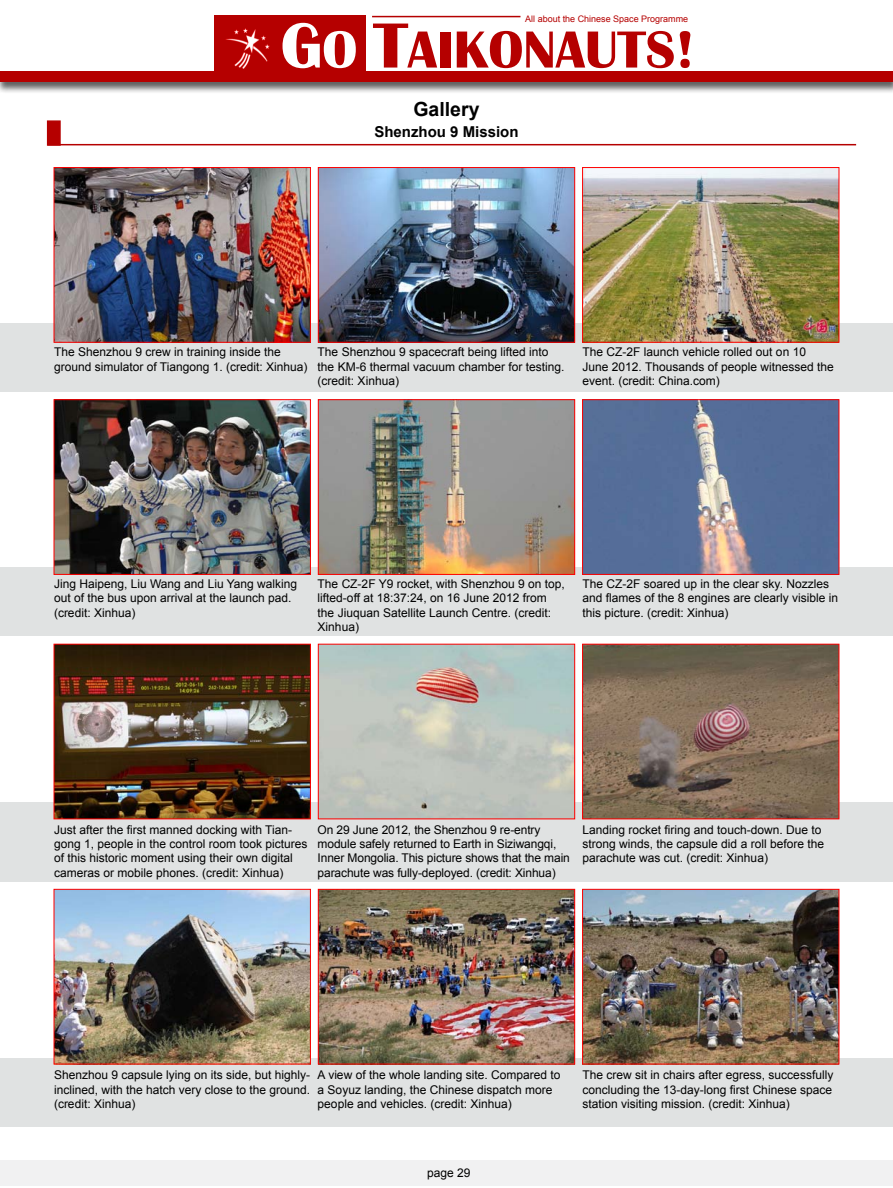
<style>
.page{position:relative;width:893px;height:1188px;background:#fff}
.page>*{position:absolute;margin:0;border:0;box-sizing:border-box;transform-origin:0 0}
.t1{font:700 54px "Britannic";color:#b50000}
.t2{font:700 19.5px "Arial";color:#000}
.t3{font:700 15px "Arial";color:#000}
.t4{font:12px/14.4px "Arial";color:#000}
.t5{font:9px "Arial";color:#b50000}
.s1{font-size:66px;color:#fff}
.s2{color:#fff}
.s3{font-size:66px}
</style>
<div class="page">
<div style="left:214px;top:15px;width:151px;height:63px;background:#b50000"></div>
<img style="left:225px;top:28px;width:45px;height:41px">
<div style="left:0;top:72px;width:893px;height:22px;background:#000;opacity:.64"></div>
<div style="left:0;top:72px;width:893px;height:10px;background:#b50000"></div>
<hr style="left:372px;top:16px;width:148px;height:1px;background:#b50000">
<div style="left:0;top:1161px;width:893px;height:25px;background:#f1f1f2"></div>
<div style="left:0;top:1058px;width:893px;height:68px;background:#e0e2e2"></div>
<div style="left:47px;top:120px;width:14px;height:26px;background:#b50000;border:2px solid #b50000"></div>
<hr style="left:48px;top:144px;width:808px;height:1px;background:#b50000">
<div style="left:0;top:324px;width:893px;height:68px;background:#e0e2e2"></div>
<div style="left:0;top:803px;width:893px;height:79px;background:#e0e2e2"></div>
<div style="left:0;top:568px;width:893px;height:68px;background:#e0e2e2"></div>
<img style="left:56px;top:169px;width:253px;height:171px">
<div style="left:54px;top:167px;width:257px;height:175px;border:1px solid #fe0000"></div>
<img style="left:584px;top:169px;width:253px;height:171px">
<div style="left:582px;top:167px;width:257px;height:175px;border:1px solid #fe0000"></div>
<img style="left:320px;top:169px;width:253px;height:171px">
<div style="left:318px;top:167px;width:257px;height:175px;border:1px solid #fe0000"></div>
<img style="left:56px;top:401px;width:253px;height:172px">
<div style="left:54px;top:399px;width:257px;height:176px;border:1px solid #fe0000"></div>
<img style="left:584px;top:401px;width:253px;height:172px">
<div style="left:582px;top:399px;width:257px;height:176px;border:1px solid #fe0000"></div>
<img style="left:320px;top:401px;width:253px;height:172px">
<div style="left:318px;top:399px;width:257px;height:176px;border:1px solid #fe0000"></div>
<img style="left:56px;top:646px;width:253px;height:171px">
<img style="left:584px;top:646px;width:253px;height:171px">
<div style="left:582px;top:644px;width:257px;height:175px;border:1px solid #fe0000"></div>
<img style="left:320px;top:646px;width:253px;height:171px">
<div style="left:318px;top:644px;width:257px;height:175px;border:1px solid #fe0000"></div>
<img style="left:56px;top:891px;width:253px;height:171px">
<div style="left:54px;top:889px;width:257px;height:175px;border:1px solid #fe0000"></div>
<img style="left:584px;top:891px;width:253px;height:171px">
<div style="left:582px;top:889px;width:257px;height:175px;border:1px solid #fe0000"></div>
<img style="left:320px;top:891px;width:253px;height:171px">
<div style="left:318px;top:889px;width:257px;height:175px;border:1px solid #fe0000"></div>
<p class="t5" style="left:525px;top:13px;width:165px">All about the Chinese Space Programme</p>
<h1 class="t1" style="left:281px;top:19px;width:416px"><span class="s1">G</span><span class="s2">O</span> <span class="s3">T</span>AIKONAUTS!</h1>
<p class="t2" style="left:413px;top:96px;width:68px">Gallery</p>
<p class="t3" style="left:374px;top:122px;width:146px">Shenzhou 9 Mission</p>
<p class="t4" style="left:54px;top:345px;width:255px">The Shenzhou 9 crew in training inside the ground simulator of Tiangong 1. (credit: Xinhua)</p>
<p class="t4" style="left:318px;top:345px;width:248px">The Shenzhou 9 spacecraft being lifted into the KM-6 thermal vacuum chamber for testing. (credit: Xinhua)</p>
<p class="t4" style="left:583px;top:345px;width:253px">The CZ-2F launch vehicle rolled out on 10<br>June 2012. Thousands of people witnessed the event. (credit: China.com)</p>
<p class="t4" style="left:54px;top:577px;width:245px">Jing Haipeng, Liu Wang and Liu Yang walking out of the bus upon arrival at the launch pad. (credit: Xinhua)</p>
<p class="t4" style="left:318px;top:577px;width:249px">The CZ-2F Y9 rocket, with Shenzhou 9 on top, lifted-off at 18:37:24, on 16 June 2012 from the Jiuquan Satellite Launch Centre. (credit:<br>Xinhua)</p>
<p class="t4" style="left:583px;top:577px;width:257px">The CZ-2F soared up in the clear sky. Nozzles and flames of the 8 engines are clearly visible in this picture. (credit: Xinhua)</p>
<p class="t4" style="left:54px;top:822px;width:255px">Just after the first manned docking with Tian&shy;gong 1, people in the control room took pictures of this historic moment using their own digital cameras or mobile phones. (credit: Xinhua)</p>
<p class="t4" style="left:318px;top:822px;width:254px">On 29 June 2012, the Shenzhou 9 re-entry module safely returned to Earth in Siziwangqi, Inner Mongolia. This picture shows that the main parachute was fully-deployed. (credit: Xinhua)</p>
<p class="t4" style="left:583px;top:822px;width:243px">Landing rocket firing and touch-down. Due to strong winds, the capsule did a roll before the parachute was cut. (credit: Xinhua)</p>
<p class="t4" style="left:54px;top:1068px;width:258px;text-align:justify">Shenzhou 9 capsule lying on its side, but highly&shy;inclined, with the hatch very close to the ground. (credit: Xinhua)</p>
<p class="t4" style="left:318px;top:1068px;width:244px">A view of the whole landing site. Compared to a Soyuz landing, the Chinese dispatch more people and vehicles. (credit: Xinhua)</p>
<p class="t4" style="left:583px;top:1068px;width:252px;text-align:justify">The crew sit in chairs after egress, successfully concluding the 13-day-long first Chinese space station visiting mission. (credit: Xinhua)</p>
<p class="t4" style="left:427px;top:1166px;width:45px">page 29</p>
</div>
